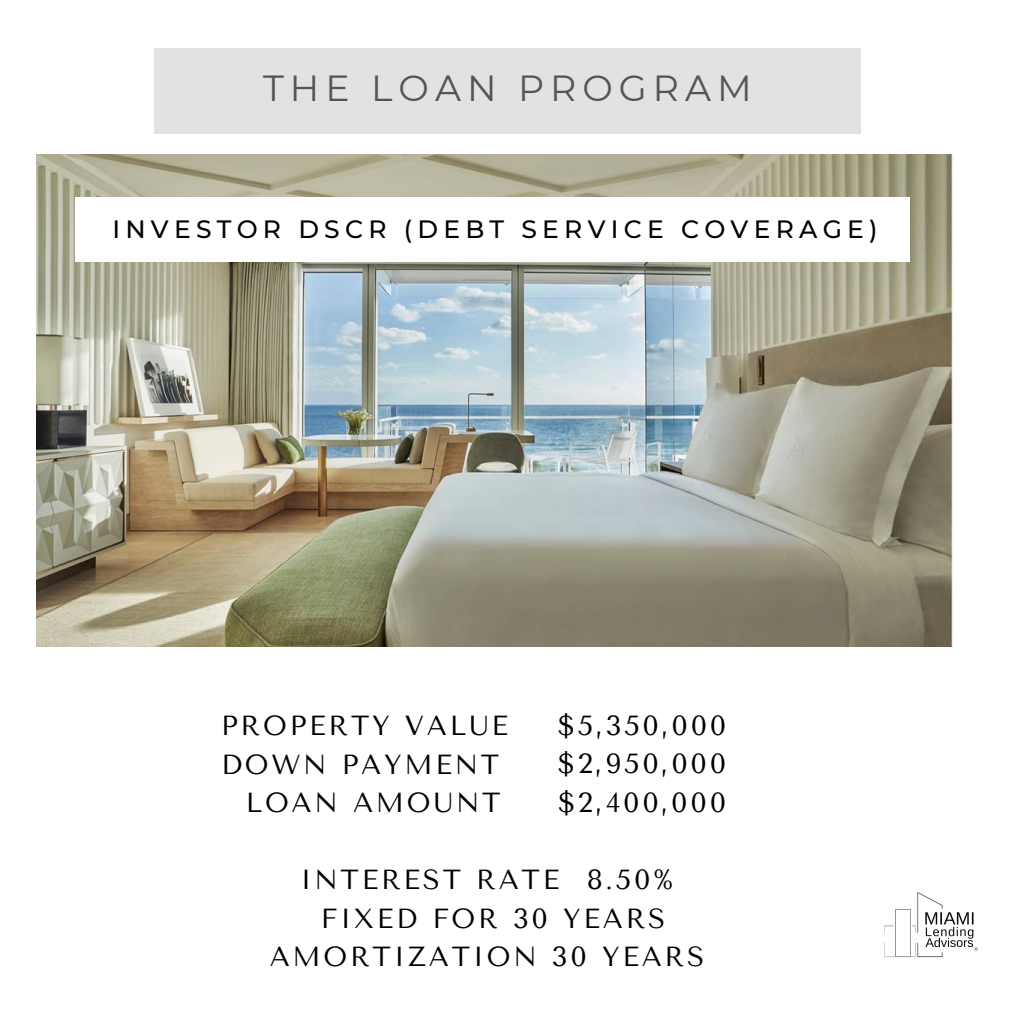
<style>
.page{position:relative;width:1013px;height:1013px;background:#fff}
.page>*{position:absolute;margin:0;border:0;box-sizing:border-box;transform-origin:0 0}
.t1{font:36.25px "Montserrat";letter-spacing:.165em;color:#545454}
.t2{font:27.5px "Tenor Sans";letter-spacing:.1em;color:#000}
.t3{font:500 25px "Montserrat";letter-spacing:.21em;color:#000}
</style>
<div class="page">
<div style="left:154px;top:48px;width:707px;height:85px;background:#e2e2e2"></div>
<img style="left:36px;top:154px;width:917px;height:492px">
<div style="left:76px;top:197px;width:833px;height:65px;background:#fff"></div>
<img style="left:884px;top:892px;width:95px;height:66px">
<p class="t1" style="left:263px;top:66px;width:490px">THE LOAN PROGRAM</p>
<p class="t3" style="left:112px;top:214px;width:766px">INVESTOR DSCR (DEBT SERVICE COVERAGE)</p>
<p class="t2" style="left:221px;top:710px;width:289px">PROPERTY VALUE</p>
<p class="t2" style="left:221px;top:748px;width:280px">DOWN PAYMENT</p>
<p class="t2" style="left:246px;top:787px;width:256px">LOAN AMOUNT</p>
<p class="t2" style="left:558px;top:709px;width:170px">$5,350,000</p>
<p class="t2" style="left:558px;top:748px;width:170px">$2,950,000</p>
<p class="t2" style="left:558px;top:786px;width:169px">$2,400,000</p>
<p class="t2" style="left:300px;top:863px;width:375px">INTEREST RATE 8.50%</p>
<p class="t2" style="left:321px;top:902px;width:346px">FIXED FOR 30 YEARS</p>
<p class="t2" style="left:270px;top:940px;width:436px">AMORTIZATION 30 YEARS</p>
</div>
